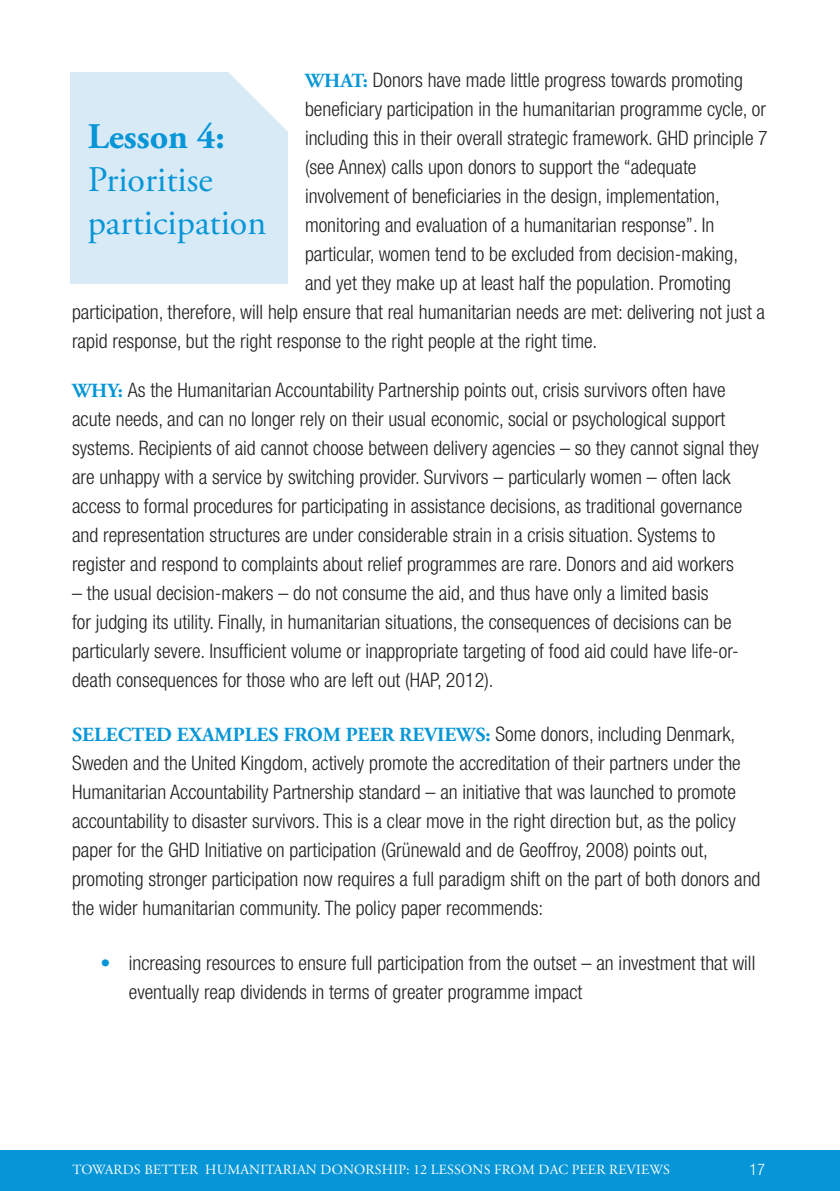
<style>
.page{position:relative;width:840px;height:1191px;background:#fff}
.page>*{position:absolute;margin:0;border:0;box-sizing:border-box;transform-origin:0 0}
.subhead{font:36px/43.2px "Adobe Garamond Pro";color:#0696d7}
.BODY_copy{font:300 condensed 20px/29px "Helvetica Neue LT Std";color:#231f20}
.subhead-2{font:300 condensed 20px "Helvetica Neue LT Std";color:#231f20}
.bullets{font:300 condensed 20px/29px "Helvetica Neue LT Std";color:#231f20}
.t1{font:300 condensed 16px "Helvetica Neue LT Std";color:#fff}
.t2{font:14px "Adobe Garamond Pro";letter-spacing:.015em;color:#fff}
.s1{font-family:"Adobe Garamond Pro";font-weight:700;font-stretch:normal;color:#0696d7}
.s2{font-weight:400;color:#0696d7}
.s3{font-weight:700}
</style>
<div class="page">
<hr style="left:0;top:1150px;width:2px;height:41px;background:#0696d7">
<div style="left:1px;top:1150px;width:838px;height:41px;background:#0696d7"></div>
<div style="left:71px;top:72px;width:217px;height:211px;background:#d9eaf7"></div>
<svg style="left:228px;top:72px;width:60px;height:60px"></svg>
<p class="subhead-2" style="left:305px;top:68px;width:439px"><span class="s1">WHAT:</span> Donors have made little progress towards promoting</p>
<p class="subhead-2" style="left:305px;top:97px;width:462px">beneficiary participation in the humanitarian programme cycle, or</p>
<p class="subhead-2" style="left:305px;top:126px;width:464px">including this in their overall strategic framework. GHD principle 7</p>
<p class="subhead-2" style="left:305px;top:155px;width:392px">(see Annex) calls upon donors to support the “adequate</p>
<p class="subhead-2" style="left:305px;top:184px;width:416px">involvement of beneficiaries in the design, implementation,</p>
<p class="subhead-2" style="left:305px;top:213px;width:410px">monitoring and evaluation of a humanitarian response”. In</p>
<p class="subhead-2" style="left:305px;top:242px;width:434px">particular, women tend to be excluded from decision-making,</p>
<p class="subhead-2" style="left:305px;top:271px;width:427px">and yet they make up at least half the population. Promoting</p>
<p class="subhead-2" style="left:72px;top:300px;width:694px">participation, therefore, will help ensure that real humanitarian needs are met: delivering not just a</p>
<p class="subhead-2" style="left:72px;top:329px;width:526px">rapid response, but the right response to the right people at the right time.</p>
<p class="BODY_copy" style="left:72px;top:375px;width:688px"><span class="s1">WHY:</span> As the Humanitarian Accountability Partnership points out, crisis survivors often have acute needs, and can no longer rely on their usual economic, social or psychological support systems. Recipients of aid cannot choose between delivery agencies – so they cannot signal they are unhappy with a service by switching provider. Survivors – particularly women – often lack access to formal procedures for participating in assistance decisions, as traditional governance and representation structures are under considerable strain in a crisis situation. Systems to register and respond to complaints about relief programmes are rare. Donors and aid workers</p>
<p class="BODY_copy" style="left:72px;top:578px;width:668px">– the usual decision-makers – do not consume the aid, and thus have only a limited basis<br>for judging its utility. Finally, in humanitarian situations, the consequences of decisions can be particularly severe. Insufficient volume or inappropriate targeting of food aid could have life-or&shy;death consequences for those who are left out (HAP, 2012).</p>
<p class="BODY_copy" style="left:72px;top:719px;width:689px"><span class="s1">SELECTED EXAMPLES FROM PEER REVIEWS:</span> Some donors, including Denmark, Sweden and the United Kingdom, actively promote the accreditation of their partners under the Humanitarian Accountability Partnership standard – an initiative that was launched to promote accountability to disaster survivors. This is a clear move in the right direction but, as the policy paper for the GHD Initiative on participation (Grünewald and de Geoffroy, 2008) points out, promoting stronger participation now requires a full paradigm shift on the part of both donors and the wider humanitarian community. The policy paper recommends:</p>
<p class="bullets" style="left:129px;top:948px;width:627px;text-indent:-28px"><span class="s2">•</span> increasing resources to ensure full participation from the outset – an investment that will eventually reap dividends in terms of greater programme impact</p>
<p class="subhead" style="left:88px;top:116px;width:180px"><span class="s3">Lesson 4:<br></span>Prioritise participation</p>
<p class="t2" style="left:72px;top:1161px;width:598px">TOWARDS BETTER HUMANITARIAN DONORSHIP: 12 LESSONS FROM DAC PEER REVIEWS</p>
<p class="t1" style="left:749px;top:1159px;width:17px">17</p>
</div>
